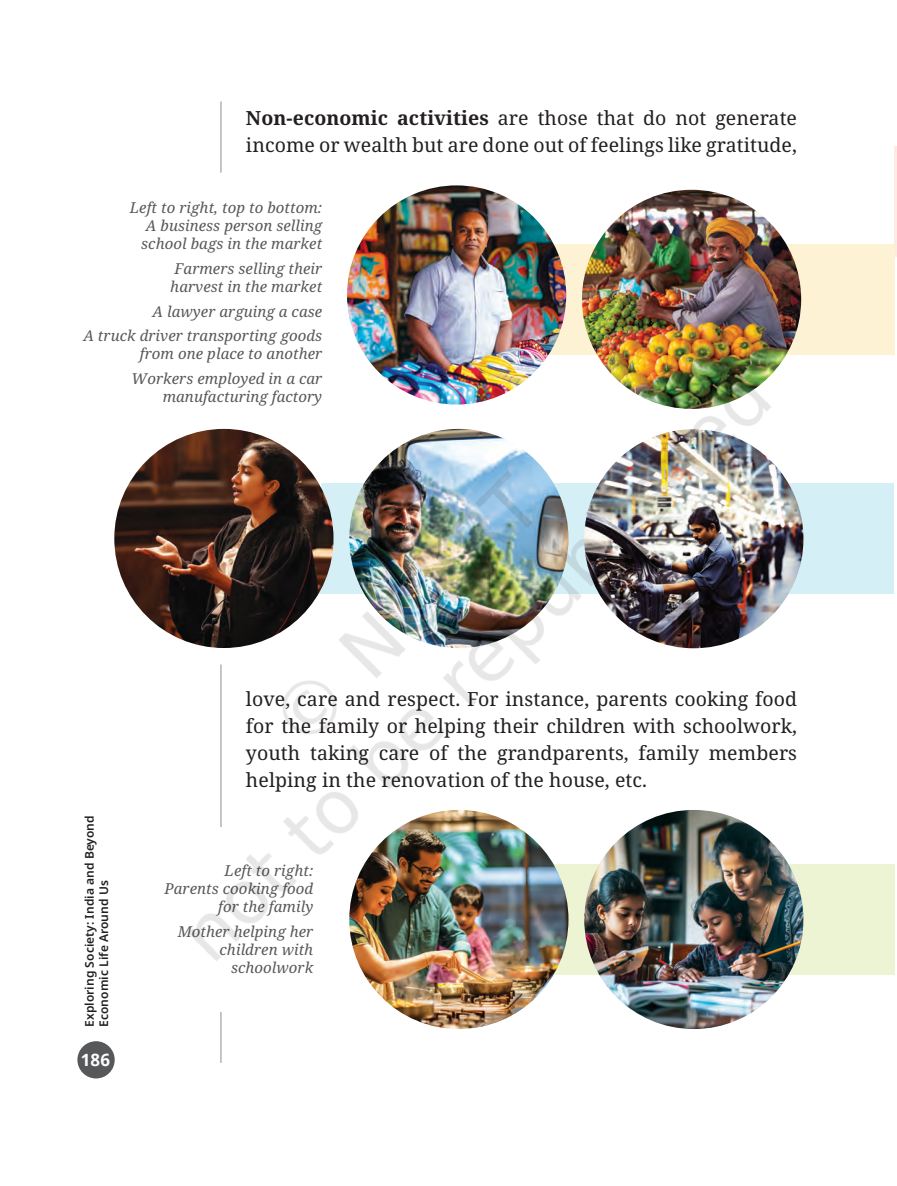
<style>
.page{position:relative;width:897px;height:1186px;background:#fff}
.page>*{position:absolute;margin:0;border:0;box-sizing:border-box;transform-origin:0 0}
.t1{font:19.5px/27px "Noto Serif";letter-spacing:.005em;color:#231f20}
.t2{font:700 16.8px "Noto Sans";color:#fff}
.t3{font:italic 15px/18px "Noto Serif";letter-spacing:.005em;color:#57585a;text-align:right}
.t4{font:600 12px/14.4px "Noto Sans";letter-spacing:.005em;color:#231f20}
.s1{font-weight:700}
</style>
<div class="page">
<img style="left:77px;top:101px;width:819px;height:978px">
<img style="left:84px;top:291px;width:704px;height:705px">
<h1 class="t1" style="left:246px;top:105px;width:552px"><span class="s1">Non-economic activities</span> are those that do not generate income or wealth but are done out of feelings like gratitude,</h1>
<p class="t3" style="left:130px;top:199px;width:194px">Left to right, top to bottom:<br>A business person selling school bags in the market</p>
<p class="t3" style="left:170px;top:260px;width:153px;text-align:left">Farmers selling their harvest in the market</p>
<p class="t3" style="left:83px;top:299px;width:240px;line-height:24.8px">A lawyer arguing a case<br>A truck driver transporting goods</p>
<p class="t3" style="left:132px;top:342px;width:192px;line-height:24.8px;text-align:center">from one place to another<br>Workers employed in a car</p>
<p class="t3" style="left:163px;top:388px;width:161px">manufacturing factory</p>
<p class="t4" style="left:82px;top:1027px;width:213px;rotate:-90deg">Exploring Society: India and Beyond<br>Economic Life Around Us</p>
<p class="t2" style="left:81px;top:1048px;width:31px">186</p>
<h1 class="t1" style="left:246px;top:686px;width:552px;text-align:justify">love, care and respect. For instance, parents cooking food for the family or helping their children with schoolwork, youth taking care of the grandparents, family members helping in the renovation of the house, etc.</h1>
<p class="t3" style="left:164px;top:862px;width:150px">Left to right:<br>Parents cooking food for the family</p>
<p class="t3" style="left:178px;top:922px;width:137px">Mother helping her children with schoolwork</p>
</div>
